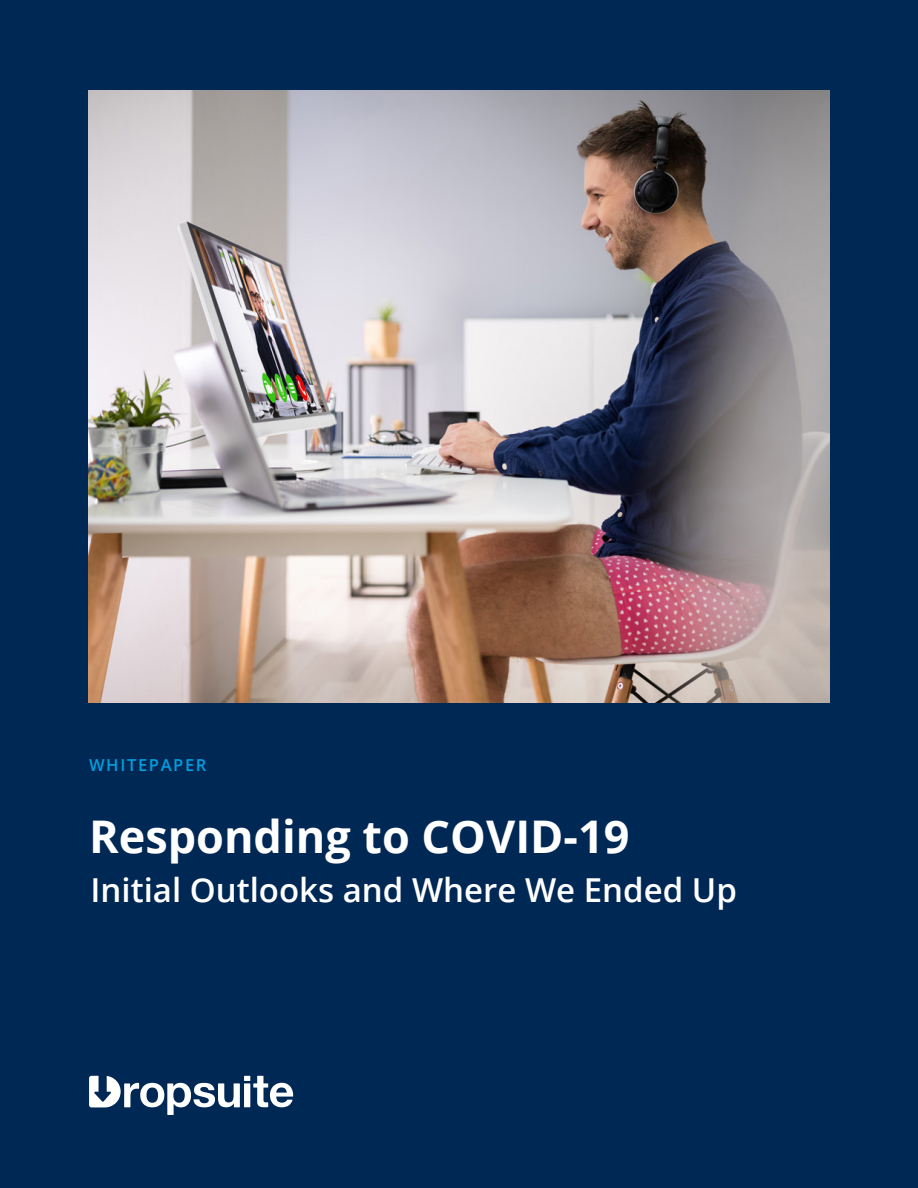
<style>
.page{position:relative;width:918px;height:1188px;background:#002855}
.page>*{position:absolute;margin:0;border:0;box-sizing:border-box;transform-origin:0 0}
.t1{font:700 45px "Open Sans";color:#fff}
.t2{font:600 33px "Open Sans";color:#fff}
.t3{font:600 16.5px "Open Sans";letter-spacing:.1em;color:#009fdf}
</style>
<div class="page">
<svg style="left:89px;top:1076px;width:204px;height:39px"></svg>
<img style="left:88px;top:91px;width:741px;height:612px">
<p class="t3" style="left:89px;top:758px;width:119px">WHITEPAPER</p>
<h1 class="t1" style="left:89px;top:819px;width:542px">Responding to COVID-19</h1>
<p class="t2" style="left:91px;top:877px;width:648px">Initial Outlooks and Where We Ended Up</p>
</div>
